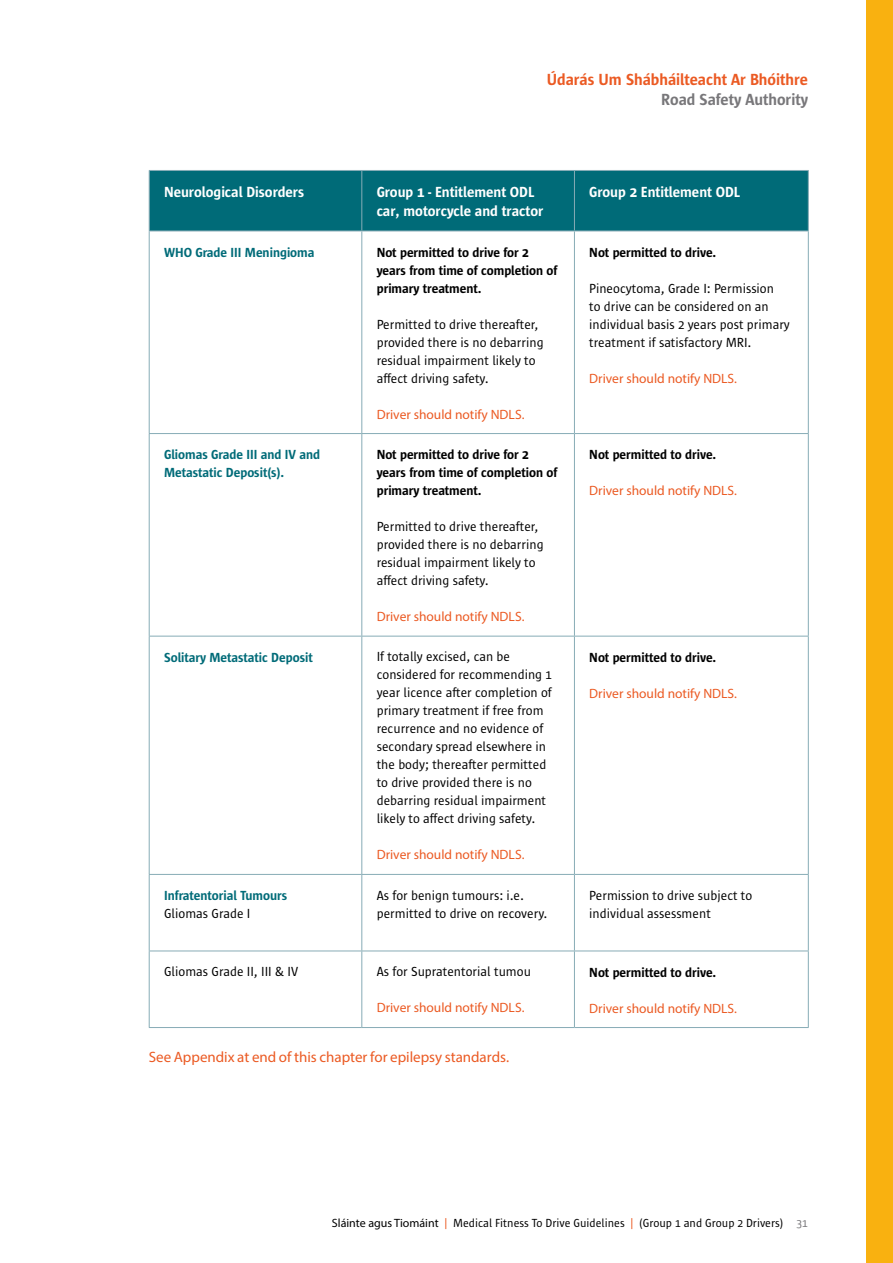
<style>
.page{position:relative;width:893px;height:1263px;background:#fff}
.page>*{position:absolute;margin:0;border:0;box-sizing:border-box;transform-origin:0 0}
.t1{font:600 16.5px "Sun Sans";color:#eb5a23}
.t2{font:600 16.5px "Sun Sans";color:#78777a}
.t3{font:600 15px/18.8px "Sun Sans";color:#fff}
.t4{font:15px "Myriad Pro";color:#eb5a23}
.t5{font:13.5px/18px "Sun Sans";color:#000}
.t6{font:600 13.5px/18px "Sun Sans";color:#000}
.t7{font:13.5px "Myriad Pro";color:#eb5a23}
.t8{font:600 13.5px/18px "Sun Sans";color:#006b78}
.t9{font:12px "Sun Sans";color:#000}
.s1{font-family:"Myriad Pro"}
.s2{color:#eb5a23}
.s3{color:#78777a}
</style>
<div class="page">
<div style="left:866px;top:0;width:27px;height:1263px;background:#f9b110"></div>
<div style="left:150px;top:171px;width:658px;height:60px;background:#006b78"></div>
<svg style="left:150px;top:232px;width:658px;height:795px"></svg>
<hr style="left:149px;top:170px;width:213px;height:1px;background:#87acb6">
<hr style="left:149px;top:171px;width:1px;height:60px;background:#87acb6">
<hr style="left:362px;top:170px;width:212px;height:1px;background:#87acb6">
<hr style="left:361px;top:171px;width:1px;height:60px;background:#87acb6">
<hr style="left:574px;top:170px;width:235px;height:1px;background:#87acb6">
<hr style="left:574px;top:171px;width:1px;height:60px;background:#87acb6">
<hr style="left:808px;top:171px;width:1px;height:60px;background:#87acb6">
<hr style="left:149px;top:231px;width:213px;height:1px;background:#87acb6">
<hr style="left:149px;top:231px;width:1px;height:202px;background:#87acb6">
<hr style="left:362px;top:231px;width:212px;height:1px;background:#87acb6">
<hr style="left:361px;top:231px;width:1px;height:202px;background:#87acb6">
<hr style="left:574px;top:231px;width:235px;height:1px;background:#87acb6">
<hr style="left:574px;top:231px;width:1px;height:202px;background:#87acb6">
<hr style="left:808px;top:231px;width:1px;height:202px;background:#87acb6">
<hr style="left:149px;top:433px;width:213px;height:1px;background:#87acb6">
<hr style="left:149px;top:434px;width:1px;height:202px;background:#87acb6">
<hr style="left:362px;top:433px;width:212px;height:1px;background:#87acb6">
<hr style="left:361px;top:434px;width:1px;height:202px;background:#87acb6">
<hr style="left:574px;top:433px;width:235px;height:1px;background:#87acb6">
<hr style="left:574px;top:434px;width:1px;height:202px;background:#87acb6">
<hr style="left:808px;top:434px;width:1px;height:202px;background:#87acb6">
<hr style="left:149px;top:636px;width:213px;height:1px;background:#87acb6">
<hr style="left:149px;top:636px;width:1px;height:238px;background:#87acb6">
<hr style="left:362px;top:636px;width:212px;height:1px;background:#87acb6">
<hr style="left:361px;top:636px;width:1px;height:238px;background:#87acb6">
<hr style="left:574px;top:636px;width:235px;height:1px;background:#87acb6">
<hr style="left:574px;top:636px;width:1px;height:238px;background:#87acb6">
<hr style="left:808px;top:636px;width:1px;height:238px;background:#87acb6">
<hr style="left:149px;top:874px;width:213px;height:1px;background:#87acb6">
<hr style="left:149px;top:875px;width:1px;height:75px;background:#87acb6">
<hr style="left:362px;top:874px;width:212px;height:1px;background:#87acb6">
<hr style="left:361px;top:875px;width:1px;height:75px;background:#87acb6">
<hr style="left:574px;top:874px;width:235px;height:1px;background:#87acb6">
<hr style="left:574px;top:875px;width:1px;height:75px;background:#87acb6">
<hr style="left:808px;top:875px;width:1px;height:75px;background:#87acb6">
<hr style="left:149px;top:950px;width:213px;height:1px;background:#87acb6">
<hr style="left:149px;top:951px;width:1px;height:76px;background:#87acb6">
<hr style="left:362px;top:950px;width:212px;height:1px;background:#87acb6">
<hr style="left:361px;top:951px;width:1px;height:76px;background:#87acb6">
<hr style="left:574px;top:950px;width:235px;height:1px;background:#87acb6">
<hr style="left:574px;top:951px;width:1px;height:76px;background:#87acb6">
<hr style="left:808px;top:951px;width:1px;height:76px;background:#87acb6">
<hr style="left:149px;top:1027px;width:213px;height:1px;background:#87acb6">
<hr style="left:362px;top:1027px;width:212px;height:1px;background:#87acb6">
<hr style="left:574px;top:1027px;width:235px;height:1px;background:#87acb6">
<p class="t1" style="left:547px;top:71px;width:263px">Údarás Um Shábháilteacht Ar Bhóithre</p>
<p class="t2" style="left:661px;top:91px;width:148px">Road Safety Authority</p>
<p class="t3" style="left:164px;top:183px;width:142px">Neurological Disorders</p>
<p class="t3" style="left:377px;top:183px;width:168px">Group 1 - Entitlement ODL car, motorcycle and tractor</p>
<p class="t3" style="left:589px;top:183px;width:152px">Group 2 Entitlement ODL</p>
<p class="t8" style="left:164px;top:243px;width:152px">WHO Grade III Meningioma</p>
<p class="t6" style="left:377px;top:243px;width:182px">Not permitted to drive for 2 years from time of completion of primary treatment.</p>
<p class="t5" style="left:377px;top:315px;width:169px">Permitted to drive thereafter, provided there is no debarring residual impairment likely to affect driving safety.</p>
<p class="t7" style="left:377px;top:406px;width:149px">Driver should notify NDLS.</p>
<p class="t6" style="left:589px;top:243px;width:128px">Not permitted to drive.</p>
<p class="t5" style="left:589px;top:279px;width:202px">Pineocytoma, Grade I: Permission<br>to drive can be considered on an individual basis 2 years post primary treatment if satisfactory MRI.</p>
<p class="t7" style="left:589px;top:370px;width:149px">Driver should notify NDLS.</p>
<p class="t8" style="left:164px;top:446px;width:157px">Gliomas Grade III and IV and<br>Metastatic Deposit(s).</p>
<p class="t6" style="left:377px;top:446px;width:182px">Not permitted to drive for 2 years from time of completion of primary treatment.</p>
<p class="t5" style="left:377px;top:518px;width:169px">Permitted to drive thereafter, provided there is no debarring residual impairment likely to affect driving safety.</p>
<p class="t7" style="left:377px;top:608px;width:149px">Driver should notify NDLS.</p>
<p class="t8" style="left:164px;top:648px;width:150px">Solitary Metastatic Deposit</p>
<p class="t5" style="left:377px;top:648px;width:177px">If totally excised, can be considered for recommending 1 year licence after completion of primary treatment if free from recurrence and no evidence of secondary spread elsewhere in the body; thereafter permitted to drive provided there is no debarring residual impairment likely to affect driving safety.</p>
<p class="t7" style="left:377px;top:847px;width:149px">Driver should notify NDLS.</p>
<p class="t6" style="left:589px;top:446px;width:128px">Not permitted to drive.</p>
<p class="t7" style="left:589px;top:482px;width:149px">Driver should notify NDLS.</p>
<p class="t6" style="left:589px;top:648px;width:128px">Not permitted to drive.</p>
<p class="t7" style="left:589px;top:685px;width:149px">Driver should notify NDLS.</p>
<p class="t8" style="left:164px;top:886px;width:125px">Infratentorial Tumours</p>
<p class="t5" style="left:164px;top:905px;width:88px">Gliomas Grade I</p>
<p class="t5" style="left:377px;top:886px;width:172px">As for benign tumours: i.e. permitted to drive on recovery.</p>
<p class="t5" style="left:589px;top:886px;width:165px">Permission to drive subject to individual assessment</p>
<p class="t5" style="left:164px;top:963px;width:135px">Gliomas Grade II, III &amp; IV</p>
<p class="t5" style="left:377px;top:963px;width:156px">As for Supratentorial tumou</p>
<p class="t7" style="left:377px;top:999px;width:149px">Driver should notify NDLS.</p>
<p class="t4" style="left:149px;top:1048px;width:362px">See Appendix at end of this chapter for epilepsy standards.</p>
<p class="t6" style="left:589px;top:963px;width:128px">Not permitted to drive.</p>
<p class="t7" style="left:589px;top:1000px;width:149px">Driver should notify NDLS.</p>
<p class="t9" style="left:332px;top:1216px;width:477px"><span class="s1">Sláinte agus Tiomáint</span> <span class="s2">|</span> Medical Fitness To Drive Guidelines <span class="s2">|</span> (Group 1 and Group 2 Drivers) <span class="s3">31</span></p>
</div>
